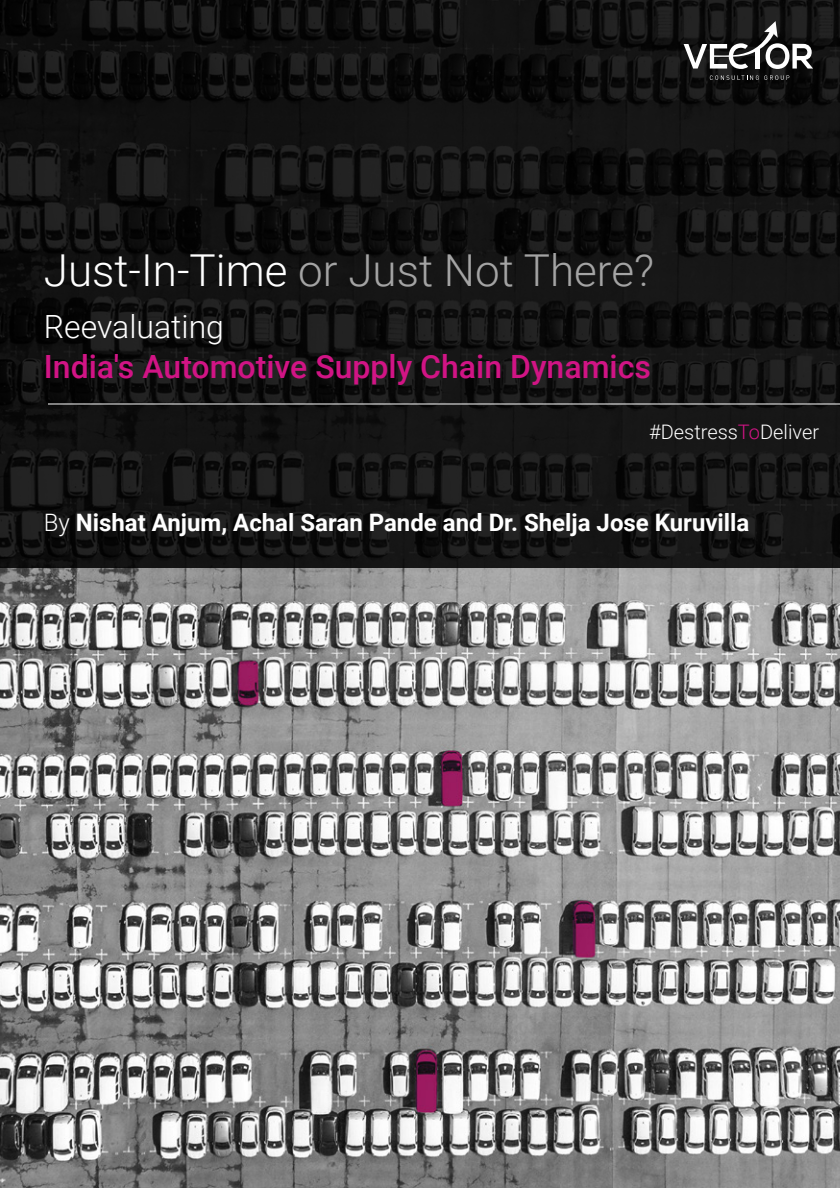
<style>
.page{position:relative;width:840px;height:1188px;background:#fff}
.page>*{position:absolute;margin:0;border:0;box-sizing:border-box;transform-origin:0 0}
.t1{font:300 44px "Roboto";color:#a4a4a4}
.t2{font:500 32px "Roboto";color:#d11485}
.t3{font:300 32px "Roboto";color:#fff}
.t4{font:700 24px "Roboto";color:#fff}
.t5{font:300 20px "Roboto";color:#fff}
.s1{color:#fff}
.s2{color:#d11485}
.s3{font-weight:300}
</style>
<div class="page">
<img style="left:0;top:568px;width:840px;height:620px">
<svg style="left:0;top:0;width:840px;height:568px;background:#121212"></svg>
<hr style="left:48px;top:403px;width:792px;height:2px;background:#fff">
<svg style="left:710px;top:75px;width:79px;height:5px"></svg>
<svg style="left:684px;top:21px;width:129px;height:48px"></svg>
<h1 class="t1" style="left:44px;top:239px;width:612px"><span class="s1">Just-In-Time</span> or Just Not There?</h1>
<h2 class="t3" style="left:44px;top:304px;width:182px">Reevaluating</h2>
<h2 class="t2" style="left:44px;top:344px;width:609px">India's Automotive Supply Chain Dynamics</h2>
<p class="t5" style="left:649px;top:418px;width:171px">#Destress<span class="s2">To</span>Deliver</p>
<p class="t4" style="left:44px;top:505px;width:707px"><span class="s3">By</span> Nishat Anjum, Achal Saran Pande and Dr. Shelja Jose Kuruvilla</p>
</div>
